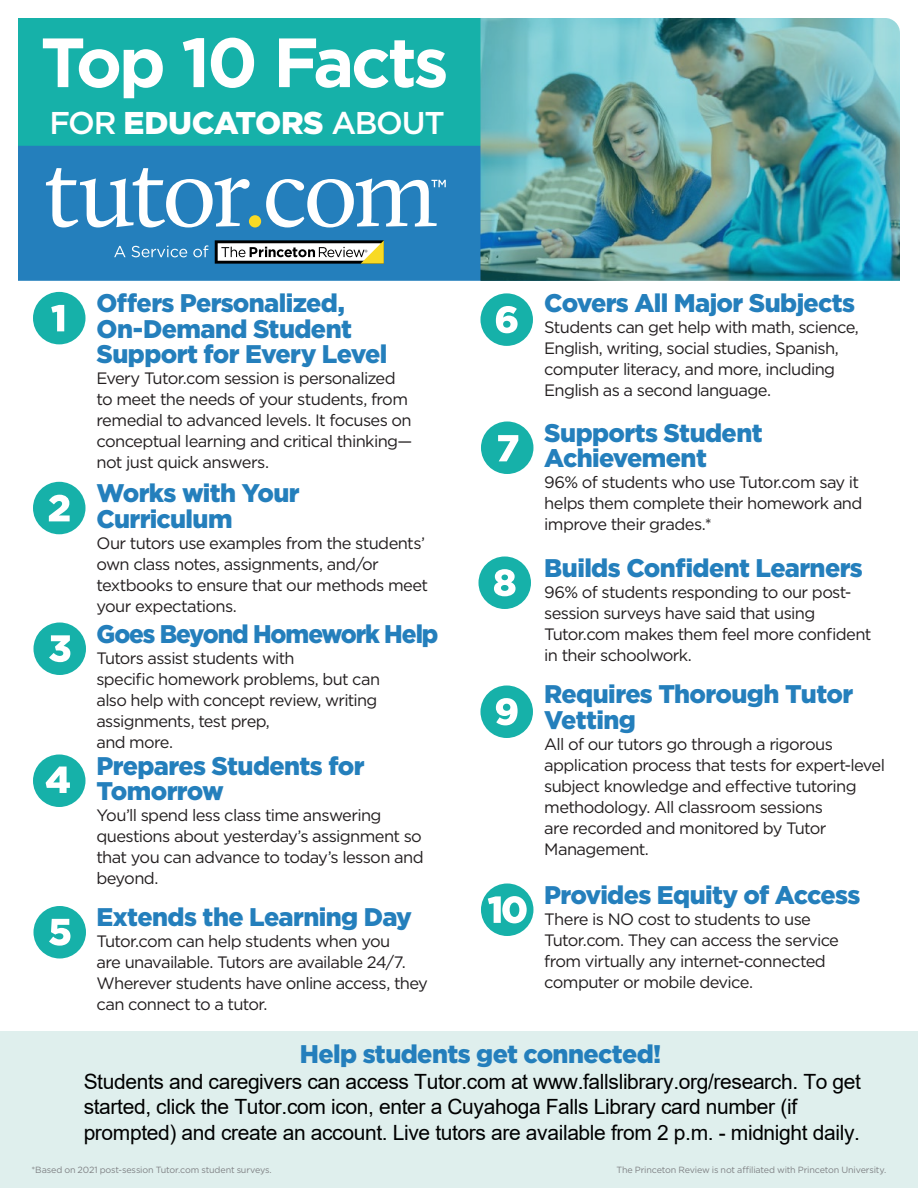
<style>
.page{position:relative;width:918px;height:1188px;background:#fff}
.page>*{position:absolute;margin:0;border:0;box-sizing:border-box;transform-origin:0 0}
.t1{font:700 69.6px "Gotham";letter-spacing:-.05em;color:#fff}
.t2{font:900 31.5px "Gotham";letter-spacing:-.015em;color:#fff}
.t3{font:900 25.5px/25.5px "Gotham";letter-spacing:-.025em;color:#247fbc}
.t4{font:900 25.5px "Gotham";letter-spacing:-.045em;color:#247fbc;scale:.96 1}
.t5{font:21px/25.2px "Arial";letter-spacing:-.015em;color:#000}
.t6{font:16.5px/21px "Gotham";letter-spacing:-.04em;color:#231f20}
.t7{font:9px "Gotham";letter-spacing:-.02em;color:#808285}
.s1{font-weight:500}
</style>
<div class="page">
<div style="left:18px;top:18px;width:463px;height:128px;background:#16b1a9"></div>
<div style="left:18px;top:146px;width:463px;height:135px;background:#247fbc"></div>
<div style="left:0;top:1031px;width:918px;height:157px;background:#dfefed"></div>
<img style="left:481px;top:18px;width:419px;height:263px">
<svg style="left:46px;top:168px;width:204px;height:59px"></svg>
<div style="left:249px;top:215px;width:12px;height:12px;background:#f8da25;border-radius:50%"></div>
<svg style="left:266px;top:178px;width:180px;height:49px"></svg>
<svg style="left:114px;top:246px;width:12px;height:11px"></svg>
<svg style="left:132px;top:246px;width:55px;height:11px"></svg>
<svg style="left:193px;top:245px;width:15px;height:12px"></svg>
<svg style="left:215px;top:240px;width:169px;height:24px"></svg>
<div style="left:33px;top:292px;width:53px;height:52px;background:#16b1a9;border-radius:50%"></div>
<svg style="left:51px;top:305px;width:13px;height:26px"></svg>
<div style="left:33px;top:482px;width:53px;height:52px;background:#16b1a9;border-radius:50%"></div>
<svg style="left:49px;top:495px;width:21px;height:26px"></svg>
<div style="left:33px;top:622px;width:53px;height:53px;background:#16b1a9;border-radius:50%"></div>
<svg style="left:49px;top:635px;width:21px;height:27px"></svg>
<div style="left:33px;top:754px;width:53px;height:53px;background:#16b1a9;border-radius:50%"></div>
<svg style="left:46px;top:767px;width:24px;height:26px"></svg>
<div style="left:33px;top:906px;width:53px;height:52px;background:#16b1a9;border-radius:50%"></div>
<svg style="left:49px;top:919px;width:21px;height:27px"></svg>
<div style="left:480px;top:293px;width:53px;height:53px;background:#16b1a9;border-radius:50%"></div>
<svg style="left:496px;top:306px;width:22px;height:27px"></svg>
<div style="left:481px;top:422px;width:52px;height:52px;background:#16b1a9;border-radius:50%"></div>
<svg style="left:498px;top:435px;width:20px;height:26px"></svg>
<div style="left:478px;top:556px;width:53px;height:53px;background:#16b1a9;border-radius:50%"></div>
<svg style="left:494px;top:569px;width:22px;height:27px"></svg>
<div style="left:480px;top:686px;width:53px;height:52px;background:#16b1a9;border-radius:50%"></div>
<svg style="left:496px;top:698px;width:22px;height:27px"></svg>
<div style="left:481px;top:884px;width:52px;height:52px;background:#16b1a9;border-radius:50%"></div>
<svg style="left:488px;top:896px;width:39px;height:27px"></svg>
<p class="t1" style="left:40px;top:16px;width:410px">Top 10 Facts</p>
<p class="t2" style="left:50px;top:102px;width:397px"><span class="s1">FOR</span> EDUCATORS <span class="s1">ABOUT</span></p>
<p class="t3" style="left:96px;top:290px;width:292px">Offers Personalized,<br>On-Demand Student<br>Support for Every Level</p>
<p class="t6" style="left:96px;top:368px;width:317px">Every Tutor.com session is personalized to meet the needs of your students, from remedial to advanced levels. It focuses on conceptual learning and critical thinking— not just quick answers.</p>
<p class="t3" style="left:96px;top:480px;width:205px">Works with Your<br>Curriculum</p>
<p class="t6" style="left:96px;top:532px;width:333px">Our tutors use examples from the students’ own class notes, assignments, and/or textbooks to ensure that our methods meet your expectations.</p>
<p class="t4" style="left:96px;top:616px;width:358px">Goes Beyond Homework Help</p>
<p class="t6" style="left:96px;top:647px;width:285px">Tutors assist students with<br>specific homework problems, but can also help with concept review, writing assignments, test prep,<br>and more.</p>
<p class="t3" style="left:96px;top:753px;width:270px">Prepares Students for<br>Tomorrow</p>
<p class="t6" style="left:96px;top:805px;width:329px">You’ll spend less class time answering questions about yesterday’s assignment so that you can advance to today’s lesson and beyond.</p>
<p class="t3" style="left:96px;top:904px;width:317px">Extends the Learning Day</p>
<p class="t6" style="left:96px;top:931px;width:333px">Tutor.com can help students when you<br>are unavailable. Tutors are available 24/7.<br>Wherever students have online access, they can connect to a tutor.</p>
<p class="t3" style="left:544px;top:290px;width:313px">Covers All Major Subjects</p>
<p class="t6" style="left:544px;top:317px;width:316px">Students can get help with math, science, English, writing, social studies, Spanish, computer literacy, and more, including English as a second language.</p>
<p class="t3" style="left:544px;top:420px;width:220px">Supports Student<br>Achievement</p>
<p class="t6" style="left:544px;top:472px;width:320px">96% of students who use Tutor.com say it helps them complete their homework and improve their grades.*</p>
<p class="t3" style="left:544px;top:555px;width:320px">Builds Confident Learners</p>
<p class="t6" style="left:544px;top:581px;width:329px">96% of students responding to our post&shy;session surveys have said that using Tutor.com makes them feel more confident in their schoolwork.</p>
<p class="t3" style="left:544px;top:681px;width:310px">Requires Thorough Tutor<br>Vetting</p>
<p class="t6" style="left:544px;top:733px;width:342px">All of our tutors go through a rigorous application process that tests for expert-level subject knowledge and effective tutoring methodology. All classroom sessions<br>are recorded and monitored by Tutor Management.</p>
<p class="t3" style="left:544px;top:882px;width:318px">Provides Equity of Access</p>
<p class="t6" style="left:544px;top:908px;width:296px">There is NO cost to students to use Tutor.com. They can access the service from virtually any internet-connected computer or mobile device.</p>
<p class="t3" style="left:300px;top:1041px;width:363px">Help students get connected!</p>
<p class="t5" style="left:84px;top:1069px;width:779px">Students and caregivers can access Tutor.com at www.fallslibrary.org/research. To get started, click the Tutor.com icon, enter a Cuyahoga Falls Library card number (if prompted) and create an account. Live tutors are available from 2 p.m. - midnight daily.</p>
<p class="t7" style="left:32px;top:1164px;width:242px">*Based on 2021 post-session Tutor.com student surveys.</p>
<p class="t7" style="left:616px;top:1164px;width:272px">The Princeton Review is not affiliated with Princeton University.</p>
</div>
